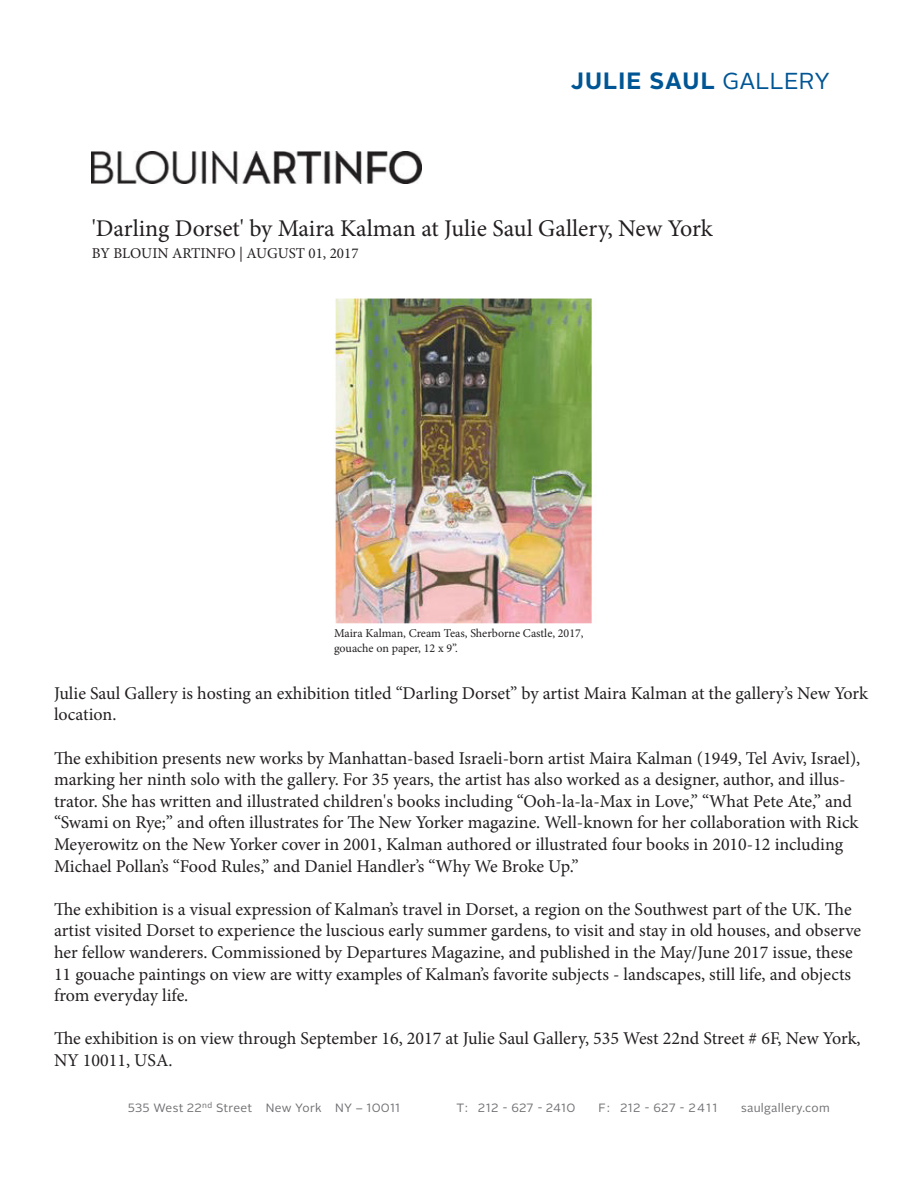
<style>
.page{position:relative;width:918px;height:1188px;background:#fff}
.page>*{position:absolute;margin:0;border:0;box-sizing:border-box;transform-origin:0 0}
.t1{font:24px "Minion Pro";color:#231f20}
.t2{font:700 23.55px "Alright Sans";letter-spacing:.05em;color:#005594}
.t3{font:18px/21.6px "Minion Pro";color:#231f20}
.t4{font:15px "Minion Pro";color:#231f20}
.t5{font:12px "Alright Sans";letter-spacing:.025em;color:#717074}
.t6{font:12px/14.4px "Minion Pro";color:#231f20}
.s1{font-weight:400;font-size:23.1px}
</style>
<div class="page">
<img style="left:335px;top:298px;width:257px;height:326px">
<img style="left:92px;top:151px;width:329px;height:32px">
<p class="t2" style="left:570px;top:64px;width:261px">JULIE SAUL <span class="s1">GALLERY</span></p>
<p class="t1" style="left:92px;top:213px;width:622px">'Darling Dorset' by Maira Kalman at Julie Saul Gallery, New York</p>
<p class="t4" style="left:92px;top:243px;width:268px">BY BLOUIN ARTINFO | AUGUST 01, 2017</p>
<p class="t6" style="left:334px;top:626px;width:251px">Maira Kalman, Cream Teas, Sherborne Castle, 2017, gouache on paper, 12 x 9”.</p>
<p class="t3" style="left:54px;top:682px;width:816px">Julie Saul Gallery is hosting an exhibition titled “Darling Dorset” by artist Maira Kalman at the gallery’s New York location.</p>
<p class="t3" style="left:54px;top:747px;width:808px">The exhibition presents new works by Manhattan-based Israeli-born artist Maira Kalman (1949, Tel Aviv, Israel), marking her ninth solo with the gallery. For 35 years, the artist has also worked as a designer, author, and illus&shy;trator. She has written and illustrated children's books including “Ooh-la-la-Max in Love,” “What Pete Ate,” and “Swami on Rye;” and often illustrates for The New Yorker magazine. Well-known for her collaboration with Rick Meyerowitz on the New Yorker cover in 2001, Kalman authored or illustrated four books in 2010-12 including Michael Pollan’s “Food Rules,” and Daniel Handler’s “Why We Broke Up.”</p>
<p class="t3" style="left:54px;top:898px;width:809px">The exhibition is a visual expression of Kalman’s travel in Dorset, a region on the Southwest part of the UK. The artist visited Dorset to experience the luscious early summer gardens, to visit and stay in old houses, and observe her fellow wanderers. Commissioned by Departures Magazine, and published in the May/June 2017 issue, these 11 gouache paintings on view are witty examples of Kalman’s favorite subjects - landscapes, still life, and objects from everyday life.</p>
<p class="t3" style="left:54px;top:1028px;width:808px">The exhibition is on view through September 16, 2017 at Julie Saul Gallery, 535 West 22nd Street # 6F, New York,<br>NY 10011, USA.</p>
<p class="t5" style="left:128px;top:1100px;width:274px">535 West 22ND Street New York NY – 10011</p>
<p class="t5" style="left:456px;top:1100px;width:13px">T:</p>
<p class="t5" style="left:478px;top:1100px;width:99px">212 - 627 - 2410</p>
<p class="t5" style="left:599px;top:1100px;width:13px">F:</p>
<p class="t5" style="left:620px;top:1100px;width:99px">212 - 627 - 2411</p>
<p class="t5" style="left:741px;top:1100px;width:90px">saulgallery.com</p>
</div>
